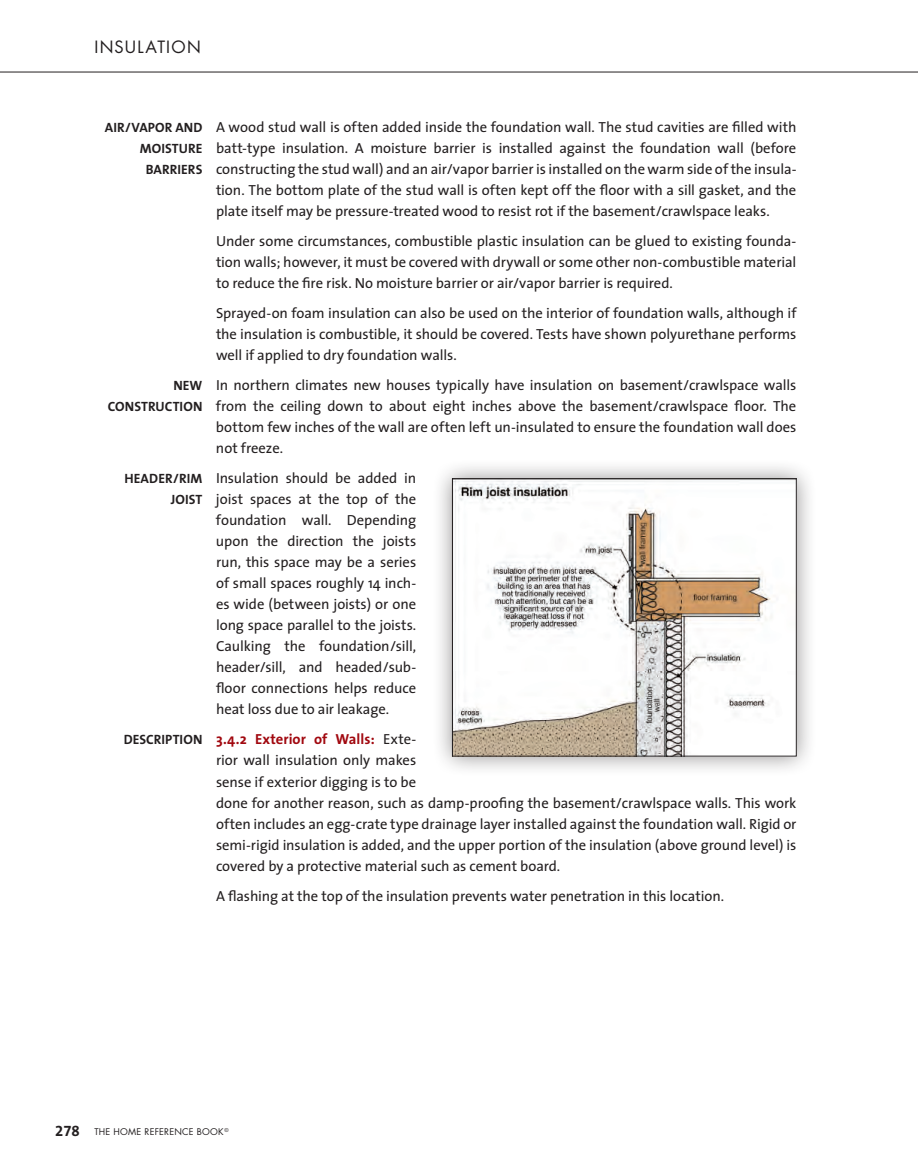
<style>
.page{position:relative;width:918px;height:1175px;background:#fff}
.page>*{position:absolute;margin:0;border:0;box-sizing:border-box;transform-origin:0 0}
.t1{font:16.5px "Futura";letter-spacing:.08em;color:#231f20}
.t2{font:15px "The Sans Bold Expert";color:#231f20}
.t3{font:14.7px/21px "The Sans";letter-spacing:-.005em;color:#231f20;text-align:justify}
.t4{font:9px "Futura";letter-spacing:.025em;color:#231f20}
.s1{font-weight:700;font-size:13.5px}
.s2{font-weight:700;color:#a1080f}
</style>
<div class="page">
<hr style="left:0;top:72px;width:918px;height:1px;background:#231f20">
<div style="left:431px;top:458px;width:386px;height:319px;background:#231f20;opacity:.5"></div>
<img style="left:454px;top:480px;width:340px;height:274px">
<div style="left:452px;top:478px;width:344px;height:278px;border:1px solid #231f20"></div>
<p class="t1" style="left:94px;top:36px;width:108px">INSULATION</p>
<p class="t3" style="left:105px;top:116px;width:693px"><span class="s1">AIR/VAPOR AND</span> A wood stud wall is often added inside the foundation wall. The stud cavities are filled with</p>
<p class="t3" style="left:140px;top:137px;width:658px"><span class="s1">MOISTURE</span> batt-type insulation. A moisture barrier is installed against the foundation wall (before</p>
<p class="t3" style="left:146px;top:158px;width:652px"><span class="s1">BARRIERS</span> constructing the stud wall) and an air/vapor barrier is installed on the warm side of the insula-</p>
<p class="t3" style="left:216px;top:179px;width:582px">tion. The bottom plate of the stud wall is often kept off the floor with a sill gasket, and the</p>
<p class="t3" style="left:216px;top:200px;width:555px">plate itself may be pressure-treated wood to resist rot if the basement/crawlspace leaks.</p>
<p class="t3" style="left:216px;top:230px;width:582px">Under some circumstances, combustible plastic insulation can be glued to existing founda&shy;tion walls; however, it must be covered with drywall or some other non-combustible material to reduce the fire risk. No moisture barrier or air/vapor barrier is required.</p>
<p class="t3" style="left:216px;top:302px;width:582px">Sprayed-on foam insulation can also be used on the interior of foundation walls, although if the insulation is combustible, it should be covered. Tests have shown polyurethane performs well if applied to dry foundation walls.</p>
<p class="t3" style="left:173px;top:374px;width:625px"><span class="s1">NEW</span> In northern climates new houses typically have insulation on basement/crawlspace walls</p>
<p class="t3" style="left:108px;top:395px;width:690px"><span class="s1">CONSTRUCTION</span> from the ceiling down to about eight inches above the basement/crawlspace floor. The</p>
<p class="t3" style="left:216px;top:416px;width:582px">bottom few inches of the wall are often left un-insulated to ensure the foundation wall does</p>
<p class="t3" style="left:216px;top:437px;width:69px">not freeze.</p>
<p class="t3" style="left:124px;top:467px;width:293px"><span class="s1">HEADER/RIM</span> Insulation should be added in</p>
<p class="t3" style="left:171px;top:488px;width:247px"><span class="s1">JOIST</span> joist spaces at the top of the</p>
<p class="t3" style="left:216px;top:509px;width:202px">foundation wall. Depending</p>
<p class="t3" style="left:216px;top:530px;width:202px">upon the direction the joists</p>
<p class="t3" style="left:216px;top:551px;width:202px">run, this space may be a series</p>
<p class="t3" style="left:216px;top:572px;width:202px">of small spaces roughly 14 inch-</p>
<p class="t3" style="left:216px;top:593px;width:202px">es wide (between joists) or one</p>
<p class="t3" style="left:216px;top:614px;width:202px">long space parallel to the joists.</p>
<p class="t3" style="left:216px;top:635px;width:202px">Caulking the foundation/sill,</p>
<p class="t3" style="left:216px;top:656px;width:202px">header/sill, and headed/sub-</p>
<p class="t3" style="left:216px;top:677px;width:202px">floor connections helps reduce</p>
<p class="t3" style="left:216px;top:698px;width:175px">heat loss due to air leakage.</p>
<p class="t3" style="left:216px;top:728px;width:582px;text-align:left;text-indent:-92px"><span class="s1">DESCRIPTION</span> <span class="s2">3.4.2 Exterior of Walls:</span> Exte-<br>rior wall insulation only makes<br>sense if exterior digging is to be<br>done for another reason, such as damp-proofing the basement/crawlspace walls. This work often includes an egg-crate type drainage layer installed against the foundation wall. Rigid or semi-rigid insulation is added, and the upper portion of the insulation (above ground level) is covered by a protective material such as cement board.</p>
<p class="t3" style="left:216px;top:884px;width:510px">A flashing at the top of the insulation prevents water penetration in this location.</p>
<p class="t2" style="left:55px;top:1117px;width:26px">278</p>
<p class="t4" style="left:94px;top:1125px;width:136px">THE HOME REFERENCE BOOK <sup>©</sup></p>
</div>
